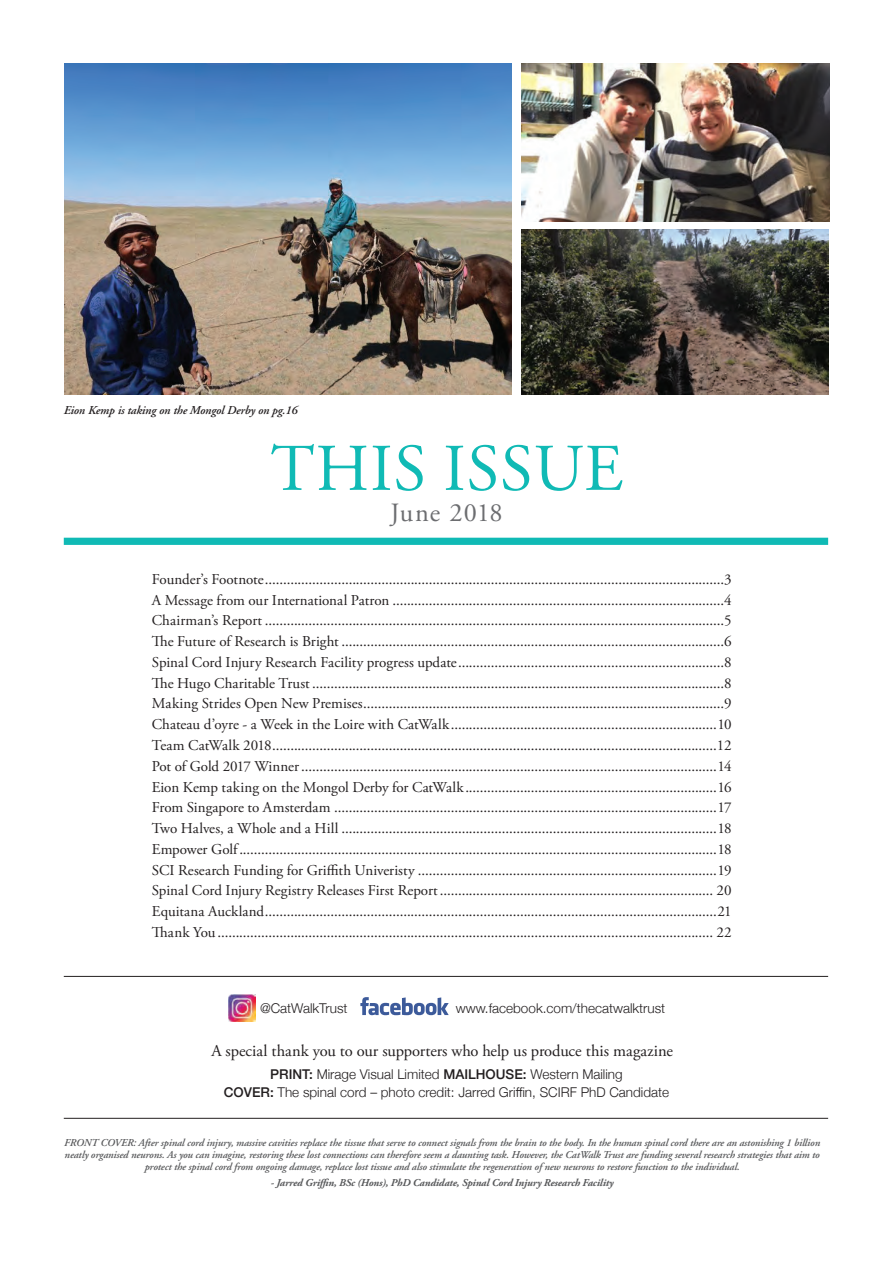
<style>
.page{position:relative;width:893px;height:1263px;background:#fff}
.page>*{position:absolute;margin:0;border:0;box-sizing:border-box;transform-origin:0 0}
.body_para{font:66.6px "Adobe Garamond Pro";letter-spacing:.015em;color:#10bab5}
.body_para-2{font:26.25px "Adobe Garamond Pro";letter-spacing:.025em;color:#6c6d70}
.t1{font:16.5px "Adobe Garamond Pro";letter-spacing:-.005em;color:#231f20}
.t2{font:15px "Adobe Garamond Pro";color:#231f20}
.body_para-3{font:300 13.5px "Helvetica Neue";color:#231f20}
.t3{font:italic 600 12px "Adobe Garamond";letter-spacing:-.01em;color:#231f20}
.t4{font:italic 600 10.5px/12px "Adobe Garamond";letter-spacing:-.01em;color:#57585a;text-align:center}
.t5{font:italic 700 10.5px "Adobe Garamond Pro";letter-spacing:-.01em;color:#57585a}
.s1{font-weight:500}
</style>
<div class="page">
<div style="left:64px;top:538px;width:764px;height:7px;background:#10bab5"></div>
<svg style="left:360px;top:997px;width:89px;height:18px"></svg>
<img style="left:229px;top:995px;width:26px;height:26px">
<hr style="left:64px;top:976px;width:764px;height:1px;background:#231f20">
<hr style="left:64px;top:1118px;width:764px;height:1px;background:#231f20">
<img style="left:64px;top:64px;width:448px;height:330px">
<img style="left:522px;top:229px;width:306px;height:165px">
<img style="left:522px;top:64px;width:308px;height:158px">
<p class="t3" style="left:64px;top:404px;width:235px">Eion Kemp is taking on the Mongol Derby on pg.16</p>
<p class="body_para" style="left:271px;top:429px;width:354px">THIS ISSUE</p>
<p class="body_para-2" style="left:390px;top:497px;width:114px">June 2018</p>
<p class="t2" style="left:152px;top:570px;width:581px">Founder’s Footnote..............................................................................................................................3</p>
<p class="t2" style="left:152px;top:591px;width:581px">A Message from our International Patron ...........................................................................................4</p>
<p class="t2" style="left:152px;top:612px;width:581px">Chairman’s Report ..............................................................................................................................5</p>
<p class="t2" style="left:152px;top:632px;width:581px">The Future of Research is Bright .........................................................................................................6</p>
<p class="t2" style="left:152px;top:653px;width:581px">Spinal Cord Injury Research Facility progress update.........................................................................8</p>
<p class="t2" style="left:152px;top:674px;width:581px">The Hugo Charitable Trust .................................................................................................................8</p>
<p class="t2" style="left:152px;top:695px;width:581px">Making Strides Open New Premises...................................................................................................9</p>
<p class="t2" style="left:152px;top:715px;width:581px">Chateau d’oyre - a Week in the Loire with CatWalk.........................................................................10</p>
<p class="t2" style="left:152px;top:736px;width:581px">Team CatWalk 2018..........................................................................................................................12</p>
<p class="t2" style="left:152px;top:757px;width:581px">Pot of Gold 2017 Winner..................................................................................................................14</p>
<p class="t2" style="left:152px;top:778px;width:581px">Eion Kemp taking on the Mongol Derby for CatWalk.....................................................................16</p>
<p class="t2" style="left:152px;top:798px;width:581px">From Singapore to Amsterdam .........................................................................................................17</p>
<p class="t2" style="left:152px;top:819px;width:581px">Two Halves, a Whole and a Hill .......................................................................................................18</p>
<p class="t2" style="left:152px;top:840px;width:581px">Empower Golf...................................................................................................................................18</p>
<p class="t2" style="left:152px;top:861px;width:581px">SCI Research Funding for Griffith Univeristy ..................................................................................19</p>
<p class="t2" style="left:152px;top:881px;width:581px">Spinal Cord Injury Registry Releases First Report........................................................................... 20</p>
<p class="t2" style="left:152px;top:902px;width:581px">Equitana Auckland............................................................................................................................21</p>
<p class="t2" style="left:152px;top:923px;width:581px">Thank You........................................................................................................................................ 22</p>
<p class="body_para-3" style="left:260px;top:997px;width:89px">@CatWalkTrust</p>
<p class="body_para-3" style="left:456px;top:997px;width:211px">www.facebook.com/thecatwalktrust</p>
<p class="t1" style="left:211px;top:1041px;width:463px">A special thank you to our supporters who help us produce this magazine</p>
<p class="body_para-3" style="left:270px;top:1063px;width:354px"><span class="s1">PRINT:</span> Mirage Visual Limited <span class="s1">MAILHOUSE:</span> Western Mailing</p>
<p class="body_para-3" style="left:224px;top:1081px;width:447px"><span class="s1">COVER:</span> The spinal cord – photo credit: Jarred Griffin, SCIRF PhD Candidate</p>
<p class="t4" style="left:64px;top:1137px;width:757px">FRONT COVER: After spinal cord injury, massive cavities replace the tissue that serve to connect signals from the brain to the body. In the human spinal cord there are an astonishing 1 billion neatly organised neurons. As you can imagine, restoring these lost connections can therefore seem a daunting task. However, the CatWalk Trust are funding several research strategies that aim to protect the spinal cord from ongoing damage, replace lost tissue and also stimulate the regeneration of new neurons to restore function to the individual.</p>
<p class="t5" style="left:271px;top:1177px;width:344px">- Jarred Griffin, BSc (Hons), PhD Candidate, Spinal Cord Injury Research Facility</p>
</div>
